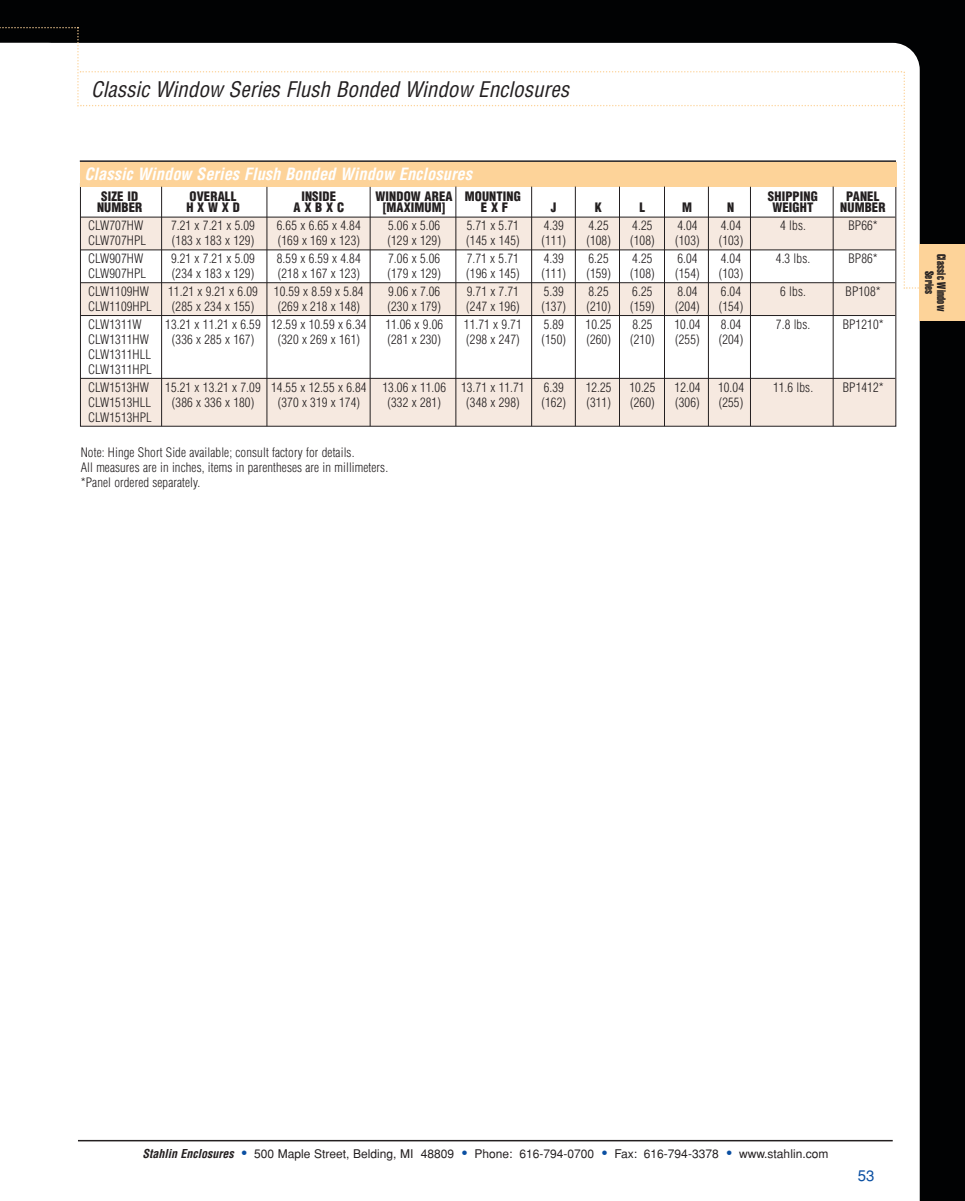
<style>
.page{position:relative;width:965px;height:1201px;background:#fff}
.page>*{position:absolute;margin:0;border:0;box-sizing:border-box;transform-origin:0 0}
.t1{font:italic condensed 21px "Helvetica";color:#231f20}
.t2{font:italic 700 condensed 16.5px "Helvetica";color:#fff}
.t3{font:15px "Helvetica";color:#0a4fa2}
.t4{font:300 condensed 12.75px/15px "Helvetica";letter-spacing:.01em;color:#231f20}
.t5{font:900 condensed 12.75px "Helvetica";letter-spacing:.01em;color:#231f20}
.t6{font:12px "Helvetica";color:#231f20}
.t7{font:12px/12px "Helvetica Extra Compressed";letter-spacing:.02em;color:#231f20;text-align:center}
.s1{font-weight:700;font-style:italic;font-stretch:condensed}
.s2{font-size:18px;color:#0a4fa2}
</style>
<div class="page">
<div style="left:5px;top:0;width:959px;height:1200px;background:#010203"></div>
<div style="left:75px;top:289px;width:844px;height:911px;background:#fff"></div>
<hr style="left:78px;top:1139px;width:814px;height:2px;background:#231f20">
<div style="left:5px;top:289px;width:70px;height:911px;background:#fff"></div>
<div style="left:80px;top:283px;width:815px;height:32px;background:#f6e9e0"></div>
<div style="left:80px;top:378px;width:815px;height:48px;background:#f6e9e0"></div>
<hr style="left:161px;top:187px;width:1px;height:239px;background:#231f20">
<hr style="left:369px;top:187px;width:1px;height:239px;background:#231f20">
<hr style="left:455px;top:186px;width:1px;height:240px;background:#231f20">
<hr style="left:266px;top:187px;width:1px;height:239px;background:#231f20">
<hr style="left:81px;top:315px;width:814px;height:1px;background:#231f20">
<hr style="left:81px;top:378px;width:814px;height:1px;background:#231f20">
<hr style="left:531px;top:186px;width:1px;height:240px;background:#231f20">
<hr style="left:574px;top:186px;width:1px;height:240px;background:#231f20">
<hr style="left:619px;top:186px;width:1px;height:240px;background:#231f20">
<hr style="left:664px;top:186px;width:1px;height:240px;background:#231f20">
<hr style="left:707px;top:186px;width:1px;height:240px;background:#231f20">
<hr style="left:749px;top:187px;width:1px;height:239px;background:#231f20">
<hr style="left:832px;top:186px;width:1px;height:240px;background:#231f20">
<div style="left:919px;top:244px;width:45px;height:76px;background:#fdd399"></div>
<svg style="left:0;top:27px;width:920px;height:262px;background:#e9e3dd"></svg>
<svg style="left:0;top:0;width:5px;height:6px"></svg>
<h1 class="t1" style="left:91px;top:78px;width:479px">Classic Window Series Flush Bonded Window Enclosures</h1>
<p class="t2" style="left:84px;top:165px;width:389px">Classic Window Series Flush Bonded Window Enclosures</p>
<p class="t5" style="left:101px;top:189px;width:38px">SIZE ID</p>
<p class="t5" style="left:189px;top:189px;width:48px">OVERALL</p>
<p class="t5" style="left:301px;top:189px;width:36px">INSIDE</p>
<p class="t5" style="left:375px;top:189px;width:147px">WINDOW AREA MOUNTING</p>
<p class="t5" style="left:767px;top:189px;width:51px">SHIPPING</p>
<p class="t5" style="left:845px;top:189px;width:35px">PANEL</p>
<p class="t5" style="left:97px;top:200px;width:47px">NUMBER</p>
<p class="t5" style="left:186px;top:200px;width:55px">H X W X D</p>
<p class="t5" style="left:293px;top:200px;width:52px">A X B X C</p>
<p class="t5" style="left:382px;top:200px;width:64px">[MAXIMUM]</p>
<p class="t5" style="left:481px;top:200px;width:29px">E X F</p>
<p class="t5" style="left:550px;top:200px;width:7px">J</p>
<p class="t5" style="left:594px;top:200px;width:9px">K</p>
<p class="t5" style="left:639px;top:200px;width:7px">L</p>
<p class="t5" style="left:682px;top:200px;width:11px">M</p>
<p class="t5" style="left:727px;top:200px;width:9px">N</p>
<p class="t5" style="left:772px;top:200px;width:43px">WEIGHT</p>
<p class="t5" style="left:840px;top:200px;width:47px">NUMBER</p>
<p class="t4" style="left:88px;top:218px;width:57px">CLW707HW</p>
<p class="t4" style="left:171px;top:218px;width:85px">7.21 x 7.21 x 5.09</p>
<p class="t4" style="left:277px;top:218px;width:85px">6.65 x 6.65 x 4.84</p>
<p class="t4" style="left:388px;top:218px;width:53px">5.06 x 5.06</p>
<p class="t4" style="left:466px;top:218px;width:53px">5.71 x 5.71</p>
<p class="t4" style="left:543px;top:218px;width:22px">4.39</p>
<p class="t4" style="left:588px;top:218px;width:22px">4.25</p>
<p class="t4" style="left:632px;top:218px;width:22px">4.25</p>
<p class="t4" style="left:677px;top:218px;width:22px">4.04</p>
<p class="t4" style="left:720px;top:218px;width:22px">4.04</p>
<p class="t4" style="left:780px;top:218px;width:27px">4 lbs.</p>
<p class="t4" style="left:848px;top:218px;width:31px">BP66*</p>
<p class="t4" style="left:88px;top:233px;width:60px">CLW707HPL</p>
<p class="t4" style="left:172px;top:233px;width:84px">(183 x 183 x 129)</p>
<p class="t4" style="left:278px;top:233px;width:84px">(169 x 169 x 123)</p>
<p class="t4" style="left:387px;top:233px;width:55px">(129 x 129)</p>
<p class="t4" style="left:466px;top:233px;width:55px">(145 x 145)</p>
<p class="t4" style="left:541px;top:233px;width:26px">(111)</p>
<p class="t4" style="left:586px;top:233px;width:26px">(108)</p>
<p class="t4" style="left:630px;top:233px;width:26px">(108)</p>
<p class="t4" style="left:675px;top:233px;width:26px">(103)</p>
<p class="t4" style="left:718px;top:233px;width:26px">(103)</p>
<p class="t4" style="left:88px;top:251px;width:57px">CLW907HW</p>
<p class="t4" style="left:171px;top:251px;width:85px">9.21 x 7.21 x 5.09</p>
<p class="t4" style="left:277px;top:251px;width:85px">8.59 x 6.59 x 4.84</p>
<p class="t4" style="left:388px;top:251px;width:53px">7.06 x 5.06</p>
<p class="t4" style="left:466px;top:251px;width:53px">7.71 x 5.71</p>
<p class="t4" style="left:543px;top:251px;width:22px">4.39</p>
<p class="t4" style="left:588px;top:251px;width:22px">6.25</p>
<p class="t4" style="left:632px;top:251px;width:22px">4.25</p>
<p class="t4" style="left:677px;top:251px;width:22px">6.04</p>
<p class="t4" style="left:720px;top:251px;width:22px">4.04</p>
<p class="t4" style="left:775px;top:251px;width:36px">4.3 lbs.</p>
<p class="t4" style="left:848px;top:251px;width:31px">BP86*</p>
<p class="t4" style="left:88px;top:266px;width:60px">CLW907HPL</p>
<p class="t4" style="left:172px;top:266px;width:84px">(234 x 183 x 129)</p>
<p class="t4" style="left:278px;top:266px;width:84px">(218 x 167 x 123)</p>
<p class="t4" style="left:387px;top:266px;width:55px">(179 x 129)</p>
<p class="t4" style="left:466px;top:266px;width:55px">(196 x 145)</p>
<p class="t4" style="left:541px;top:266px;width:26px">(111)</p>
<p class="t4" style="left:586px;top:266px;width:26px">(159)</p>
<p class="t4" style="left:630px;top:266px;width:26px">(108)</p>
<p class="t4" style="left:675px;top:266px;width:26px">(154)</p>
<p class="t4" style="left:718px;top:266px;width:26px">(103)</p>
<p class="t4" style="left:88px;top:284px;width:62px">CLW1109HW</p>
<p class="t4" style="left:168px;top:284px;width:91px">11.21 x 9.21 x 6.09</p>
<p class="t4" style="left:274px;top:284px;width:91px">10.59 x 8.59 x 5.84</p>
<p class="t4" style="left:388px;top:284px;width:53px">9.06 x 7.06</p>
<p class="t4" style="left:466px;top:284px;width:53px">9.71 x 7.71</p>
<p class="t4" style="left:543px;top:284px;width:22px">5.39</p>
<p class="t4" style="left:588px;top:284px;width:22px">8.25</p>
<p class="t4" style="left:632px;top:284px;width:22px">6.25</p>
<p class="t4" style="left:677px;top:284px;width:22px">8.04</p>
<p class="t4" style="left:720px;top:284px;width:22px">6.04</p>
<p class="t4" style="left:780px;top:284px;width:27px">6 lbs.</p>
<p class="t4" style="left:845px;top:284px;width:37px">BP108*</p>
<p class="t4" style="left:88px;top:299px;width:65px">CLW1109HPL</p>
<p class="t4" style="left:172px;top:299px;width:84px">(285 x 234 x 155)</p>
<p class="t4" style="left:278px;top:299px;width:84px">(269 x 218 x 148)</p>
<p class="t4" style="left:387px;top:299px;width:55px">(230 x 179)</p>
<p class="t4" style="left:466px;top:299px;width:55px">(247 x 196)</p>
<p class="t4" style="left:541px;top:299px;width:26px">(137)</p>
<p class="t4" style="left:586px;top:299px;width:26px">(210)</p>
<p class="t4" style="left:630px;top:299px;width:26px">(159)</p>
<p class="t4" style="left:675px;top:299px;width:26px">(204)</p>
<p class="t4" style="left:718px;top:299px;width:26px">(154)</p>
<p class="t4" style="left:88px;top:317px;width:55px">CLW1311W</p>
<p class="t4" style="left:165px;top:317px;width:203px">13.21 x 11.21 x 6.59 12.59 x 10.59 x 6.34</p>
<p class="t4" style="left:385px;top:317px;width:59px">11.06 x 9.06</p>
<p class="t4" style="left:464px;top:317px;width:59px">11.71 x 9.71</p>
<p class="t4" style="left:543px;top:317px;width:22px">5.89</p>
<p class="t4" style="left:585px;top:317px;width:27px">10.25</p>
<p class="t4" style="left:632px;top:317px;width:22px">8.25</p>
<p class="t4" style="left:674px;top:317px;width:27px">10.04</p>
<p class="t4" style="left:720px;top:317px;width:22px">8.04</p>
<p class="t4" style="left:775px;top:317px;width:36px">7.8 lbs.</p>
<p class="t4" style="left:842px;top:317px;width:43px">BP1210*</p>
<p class="t4" style="left:88px;top:332px;width:62px">CLW1311HW</p>
<p class="t4" style="left:172px;top:332px;width:84px">(336 x 285 x 167)</p>
<p class="t4" style="left:278px;top:332px;width:84px">(320 x 269 x 161)</p>
<p class="t4" style="left:387px;top:332px;width:55px">(281 x 230)</p>
<p class="t4" style="left:466px;top:332px;width:55px">(298 x 247)</p>
<p class="t4" style="left:541px;top:332px;width:26px">(150)</p>
<p class="t4" style="left:586px;top:332px;width:26px">(260)</p>
<p class="t4" style="left:630px;top:332px;width:26px">(210)</p>
<p class="t4" style="left:675px;top:332px;width:26px">(255)</p>
<p class="t4" style="left:718px;top:332px;width:26px">(204)</p>
<p class="t4" style="left:88px;top:347px;width:65px">CLW1311HLL<br>CLW1311HPL</p>
<p class="t4" style="left:88px;top:379px;width:62px">CLW1513HW</p>
<p class="t4" style="left:165px;top:379px;width:203px">15.21 x 13.21 x 7.09 14.55 x 12.55 x 6.84</p>
<p class="t4" style="left:382px;top:379px;width:144px">13.06 x 11.06 13.71 x 11.71</p>
<p class="t4" style="left:543px;top:379px;width:22px">6.39</p>
<p class="t4" style="left:585px;top:379px;width:27px">12.25</p>
<p class="t4" style="left:629px;top:379px;width:27px">10.25</p>
<p class="t4" style="left:674px;top:379px;width:27px">12.04</p>
<p class="t4" style="left:717px;top:379px;width:27px">10.04</p>
<p class="t4" style="left:772px;top:379px;width:42px">11.6 lbs.</p>
<p class="t4" style="left:842px;top:379px;width:43px">BP1412*</p>
<p class="t4" style="left:88px;top:394px;width:65px">CLW1513HLL</p>
<p class="t4" style="left:172px;top:394px;width:84px">(386 x 336 x 180)</p>
<p class="t4" style="left:278px;top:394px;width:84px">(370 x 319 x 174)</p>
<p class="t4" style="left:387px;top:394px;width:55px">(332 x 281)</p>
<p class="t4" style="left:466px;top:394px;width:55px">(348 x 298)</p>
<p class="t4" style="left:541px;top:394px;width:26px">(162)</p>
<p class="t4" style="left:586px;top:394px;width:26px">(311)</p>
<p class="t4" style="left:630px;top:394px;width:26px">(260)</p>
<p class="t4" style="left:675px;top:394px;width:26px">(306)</p>
<p class="t4" style="left:718px;top:394px;width:26px">(255)</p>
<p class="t4" style="left:88px;top:409px;width:65px">CLW1513HPL</p>
<p class="t4" style="left:81px;top:445px;width:309px">Note: Hinge Short Side available; consult factory for details.<br>All measures are in inches, items in parentheses are in millimeters. *Panel ordered separately.</p>
<p class="t7" style="left:946px;top:254px;width:59px;rotate:90deg">Classic Window<br>Series</p>
<p class="t6" style="left:142px;top:1146px;width:687px"><span class="s1">Stahlin Enclosures</span> <span class="s2">•</span> 500 Maple Street, Belding, MI 48809 <span class="s2">•</span> Phone: 616-794-0700 <span class="s2">•</span> Fax: 616-794-3378 <span class="s2">•</span> www.stahlin.com</p>
<p class="t3" style="left:857px;top:1166px;width:18px">53</p>
</div>
